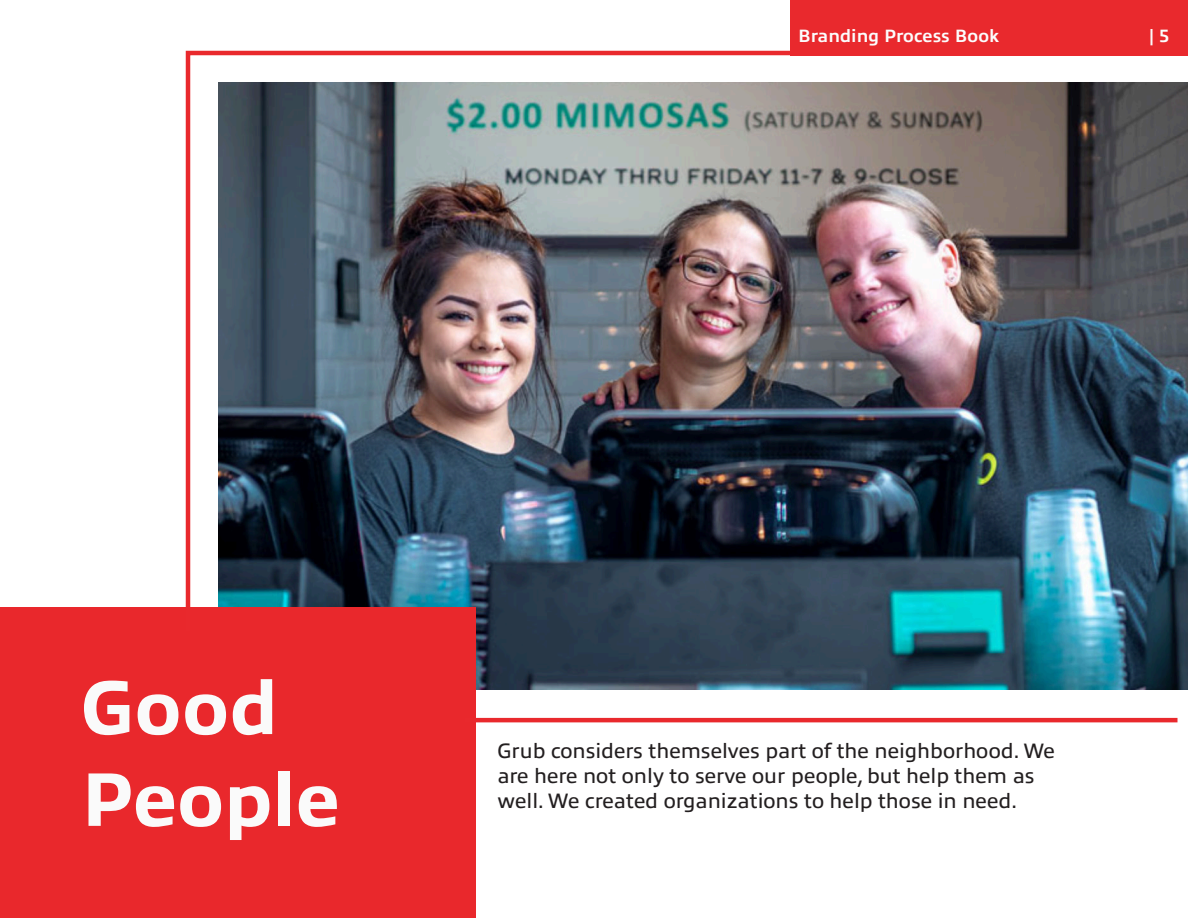
<style>
.page{position:relative;width:1188px;height:918px;background:#fff}
.page>*{position:absolute;margin:0;border:0;box-sizing:border-box;transform-origin:0 0}
.t1{font:800 76.5px "Allumi Std";color:#fafafa}
.t2{font:21px/25.2px "Allumi Std";color:#231f20}
.t3{font:700 18px "Allumi Std";color:#fcfcfc}
</style>
<div class="page">
<img style="left:475px;top:82px;width:713px;height:608px">
<div style="left:0;top:608px;width:475px;height:310px;background:#e9282c"></div>
<div style="left:791px;top:0;width:397px;height:55px;background:#e9292d"></div>
<img style="left:184px;top:49px;width:611px;height:587px">
<hr style="left:465px;top:718px;width:713px;height:4px;background:#e9292d">
<p class="t3" style="left:798px;top:26px;width:203px">Branding Process Book</p>
<p class="t3" style="left:1149px;top:26px;width:21px">| 5</p>
<p class="t1" style="left:81px;top:666px;width:199px">Good</p>
<p class="t1" style="left:81px;top:758px;width:260px">People</p>
<p class="t2" style="left:497px;top:738px;width:559px">Grub considers themselves part of the neighborhood. We are here not only to serve our people, but help them as well. We created organizations to help those in need.</p>
</div>
